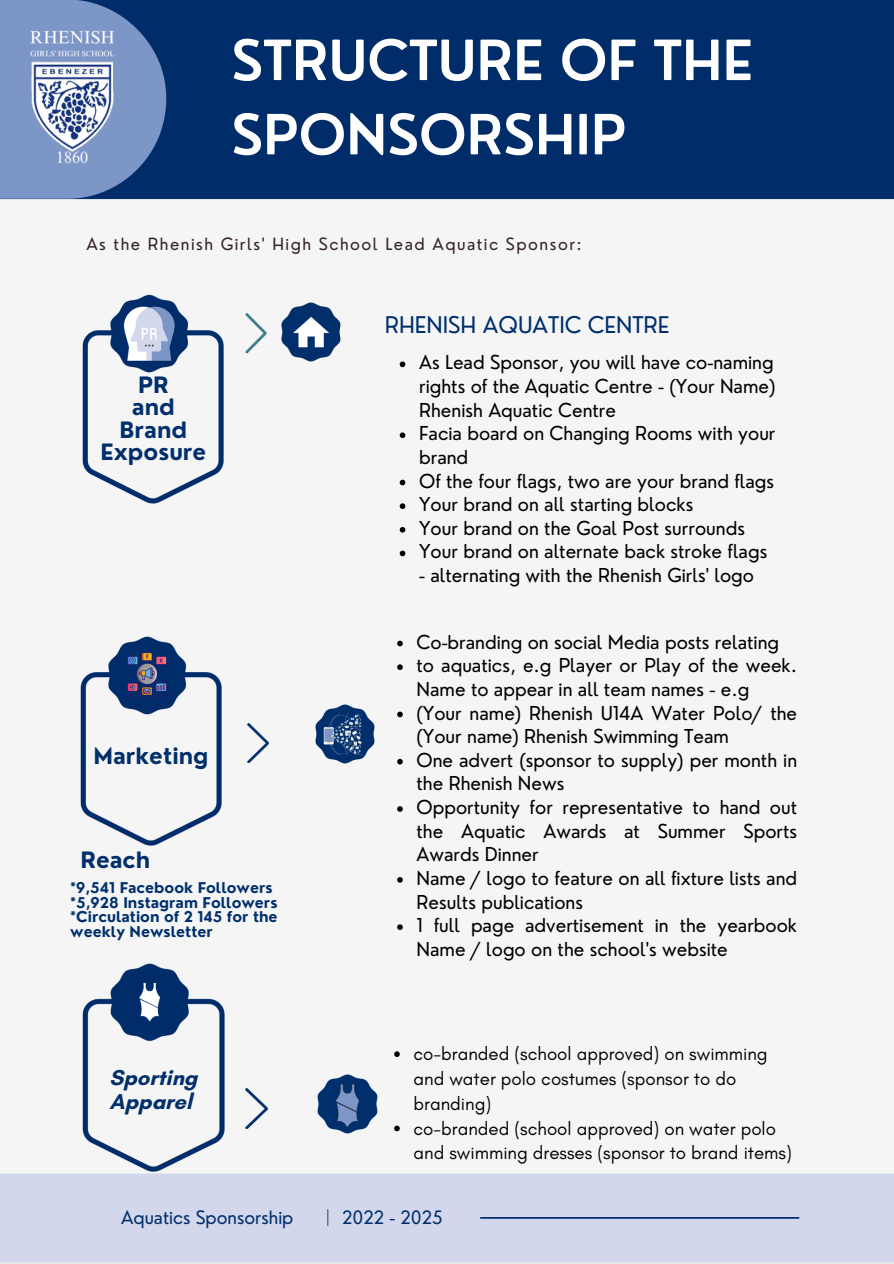
<style>
.page{position:relative;width:894px;height:1264px;background:#fff}
.page>*{position:absolute;margin:0;border:0;box-sizing:border-box;transform-origin:0 0}
.t1{font:600 54px/74.2px "Nourd";color:#fff}
.t2{font:22.35px "Nourd";color:#002f6c}
.t3{font:700 22.05px/22.5px "Nourd";color:#002f6c;text-align:center}
.t4{font:700 21.9px/23.7px "Glacial Indifference";color:#002f6c}
.t5{font:18.75px/23.7px "Nourd";color:#000}
.t6{font:18.75px/24.8px "Glacial Indifference";color:#000}
.t7{font:18px "Nourd";color:#002f6c}
.t8{font:16.5px "Nourd";letter-spacing:.09em;color:#332322}
.t9{font:700 14.55px/14.7px "Nourd";color:#002f6c;text-align:justify}
</style>
<div class="page">
<img style="left:0;top:0;width:893px;height:1263px">
<img style="left:76px;top:956px;width:155px;height:222px">
<img style="left:76px;top:288px;width:155px;height:222px">
<img style="left:73px;top:629px;width:155px;height:223px">
<img style="left:246px;top:1088px;width:21px;height:40px">
<img style="left:247px;top:723px;width:22px;height:39px">
<svg style="left:327px;top:1209px;width:1px;height:16px"></svg>
<img style="left:238px;top:296px;width:109px;height:73px">
<img style="left:308px;top:697px;width:73px;height:73px">
<img style="left:311px;top:1067px;width:73px;height:73px">
<img style="left:474px;top:1217px;width:329px;height:1px">
<svg style="left:399px;top:361px;width:6px;height:6px"></svg>
<svg style="left:399px;top:432px;width:6px;height:6px"></svg>
<svg style="left:399px;top:479px;width:6px;height:6px"></svg>
<svg style="left:399px;top:503px;width:6px;height:6px"></svg>
<svg style="left:399px;top:527px;width:6px;height:5px"></svg>
<svg style="left:399px;top:550px;width:6px;height:6px"></svg>
<svg style="left:397px;top:640px;width:5px;height:6px"></svg>
<svg style="left:397px;top:664px;width:5px;height:6px"></svg>
<svg style="left:397px;top:711px;width:5px;height:6px"></svg>
<svg style="left:397px;top:759px;width:5px;height:5px"></svg>
<svg style="left:397px;top:806px;width:5px;height:5px"></svg>
<svg style="left:397px;top:877px;width:5px;height:5px"></svg>
<svg style="left:397px;top:924px;width:5px;height:6px"></svg>
<svg style="left:394px;top:1051px;width:5px;height:5px"></svg>
<svg style="left:394px;top:1125px;width:5px;height:6px"></svg>
<img style="left:0;top:25px;width:143px;height:143px">
<p class="t1" style="left:231px;top:23px;width:523px">STRUCTURE OF THE<br>SPONSORSHIP</p>
<p class="t8" style="left:86px;top:233px;width:497px">As the Rhenish Girls' High School Lead Aquatic Sponsor:</p>
<p class="t3" style="left:100px;top:373px;width:107px">PR<br>and<br>Brand<br>Exposure</p>
<h3 class="t3" style="left:93px;top:744px;width:116px">Marketing</h3>
<p class="t3" style="left:80px;top:848px;width:71px">Reach</p>
<p class="t9" style="left:70px;top:880px;width:204px">*9,541 Facebook Followers</p>
<h4 class="t9" style="left:70px;top:894px;width:209px">*5,928 Instagram Followers *Circulation of 2 145 for the weekly Newsletter</h4>
<p class="t4" style="left:109px;top:1065px;width:89px">Sporting<br>Apparel</p>
<p class="t2" style="left:384px;top:311px;width:286px">RHENISH AQUATIC CENTRE</p>
<h3 class="t5" style="left:419px;top:350px;width:358px;text-align:justify">As Lead Sponsor, you will have co-naming rights of the Aquatic Centre - (Your Name)<br>Rhenish Aquatic Centre</h3>
<h3 class="t5" style="left:419px;top:421px;width:358px">Facia board on Changing Rooms with your brand</h3>
<p class="t5" style="left:419px;top:468px;width:356px">Of the four flags, two are your brand flags</p>
<p class="t5" style="left:419px;top:492px;width:276px">Your brand on all starting blocks</p>
<p class="t5" style="left:419px;top:516px;width:327px">Your brand on the Goal Post surrounds</p>
<p class="t5" style="left:419px;top:539px;width:349px">Your brand on alternate back stroke flags</p>
<p class="t5" style="left:419px;top:563px;width:336px">- alternating with the Rhenish Girls' logo</p>
<p class="t5" style="left:416px;top:629px;width:364px">Co-branding on social Media posts relating</p>
<p class="t5" style="left:416px;top:653px;width:382px">to aquatics, e.g Player or Play of the week.<br>Name to appear in all team names - e.g</p>
<p class="t5" style="left:416px;top:700px;width:382px">(Your name) Rhenish U14A Water Polo/ the (Your name) Rhenish Swimming Team</p>
<p class="t5" style="left:416px;top:748px;width:382px">One advert (sponsor to supply) per month in the Rhenish News</p>
<p class="t5" style="left:416px;top:795px;width:382px;text-align:justify">Opportunity for representative to hand out the Aquatic Awards at Summer Sports Awards Dinner</p>
<p class="t5" style="left:416px;top:866px;width:382px">Name / logo to feature on all fixture lists and<br>Results publications</p>
<p class="t5" style="left:416px;top:913px;width:382px">1 full page advertisement in the yearbook<br>Name / logo on the school's website</p>
<p class="t6" style="left:413px;top:1041px;width:355px">co-branded (school approved) on swimming and water polo costumes (sponsor to do branding)</p>
<h4 class="t6" style="left:413px;top:1115px;width:379px">co-branded (school approved) on water polo and swimming dresses (sponsor to brand items)</h4>
<p class="t7" style="left:121px;top:1206px;width:174px">Aquatics Sponsorship</p>
<p class="t7" style="left:342px;top:1206px;width:102px">2022 - 2025</p>
</div>
